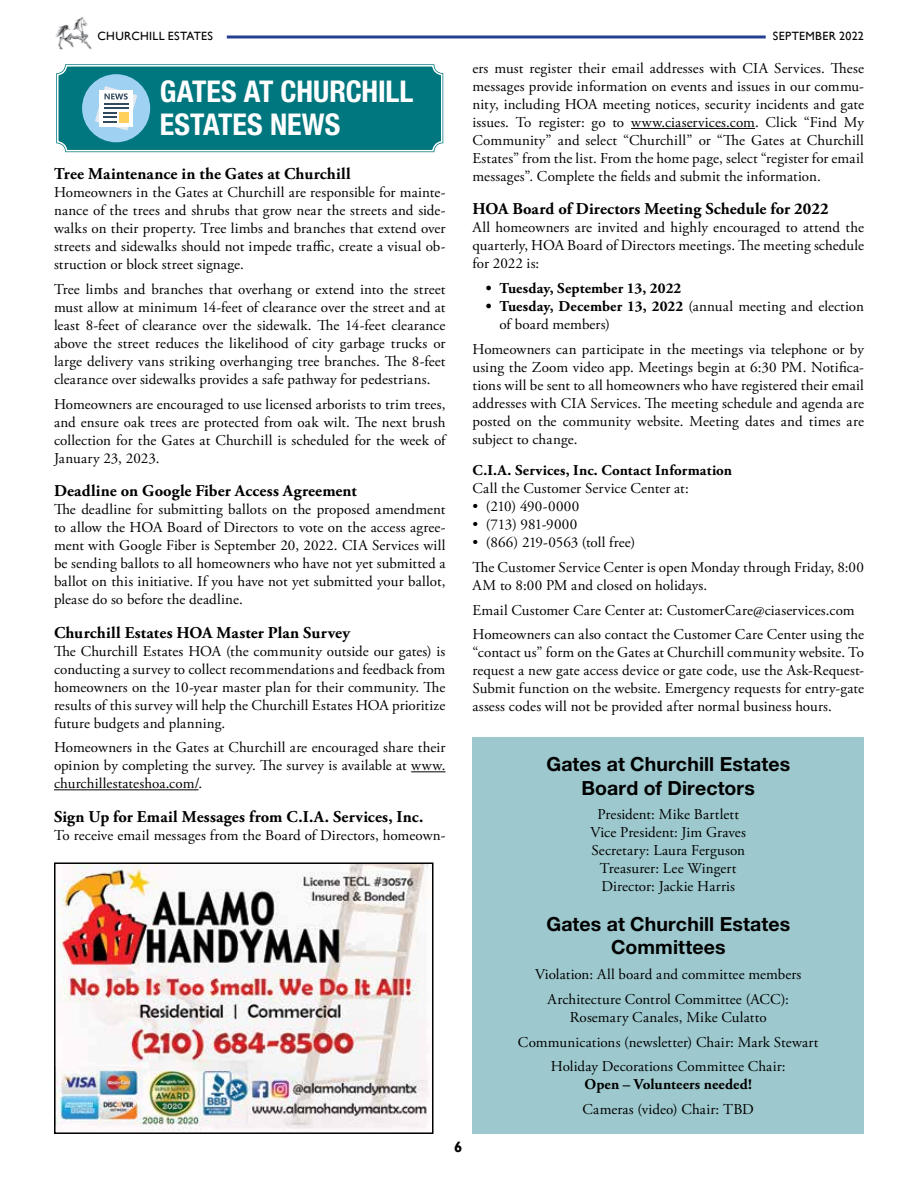
<style>
.page{position:relative;width:918px;height:1188px;background:#fff}
.page>*{position:absolute;margin:0;border:0;box-sizing:border-box;transform-origin:0 0}
.t1{font:700 condensed 30px/33px "Helvetica Neue LT Std";color:#fff}
.t2{font:700 19.5px/23.4px "Helvetica Neue LT Std";letter-spacing:.005em;color:#000;text-align:center}
.t3{font:700 16.5px "Adobe Garamond Pro";letter-spacing:.01em;color:#000}
.t4{font:15px/18px "Adobe Garamond Pro";letter-spacing:.01em;color:#000;text-align:justify}
.t5{font:700 15px "Adobe Garamond Pro";letter-spacing:.01em;color:#000}
.t6{font:700 15px "Gill Sans";color:#000}
.t7{font:12px "Gill Sans";letter-spacing:.025em;color:#000}
.s1{font-weight:700}
</style>
<div class="page">
<img style="left:57px;top:865px;width:371px;height:266px">
<div style="left:54px;top:862px;width:380px;height:272px;border:2px solid #000"></div>
<img style="left:55px;top:16px;width:37px;height:33px">
<hr style="left:227px;top:35px;width:539px;height:3px;background:#25408f">
<hr style="left:411px;top:771px;width:35px;height:1px;background:#000">
<hr style="left:54px;top:789px;width:145px;height:1px;background:#000">
<hr style="left:631px;top:128px;width:124px;height:1px;background:#000">
<div style="left:472px;top:738px;width:392px;height:396px;background:#9dc9ce"></div>
<svg style="left:56px;top:64px;width:388px;height:89px;background:#218890"></svg>
<div style="left:119px;top:112px;width:10px;height:11px;background:#ffd05b"></div>
<p class="t7" style="left:97px;top:29px;width:117px">CHURCHILL ESTATES</p>
<p class="t7" style="left:773px;top:29px;width:93px">SEPTEMBER 2022</p>
<h1 class="t1" style="left:160px;top:75px;width:255px">GATES AT CHURCHILL<br>ESTATES NEWS</h1>
<p class="t3" style="left:54px;top:165px;width:298px">Tree Maintenance in the Gates at Churchill</p>
<p class="t4" style="left:54px;top:184px;width:393px">Homeowners in the Gates at Churchill are responsible for mainte&shy;nance of the trees and shrubs that grow near the streets and side&shy;walks on their property. Tree limbs and branches that extend over streets and sidewalks should not impede traffic, create a visual ob&shy;struction or block street signage.</p>
<p class="t4" style="left:54px;top:281px;width:393px">Tree limbs and branches that overhang or extend into the street must allow at minimum 14-feet of clearance over the street and at least 8-feet of clearance over the sidewalk. The 14-feet clearance above the street reduces the likelihood of city garbage trucks or large delivery vans striking overhanging tree branches. The 8-feet clearance over sidewalks provides a safe pathway for pedestrians.</p>
<p class="t4" style="left:54px;top:396px;width:393px">Homeowners are encouraged to use licensed arborists to trim trees, and ensure oak trees are protected from oak wilt. The next brush collection for the Gates at Churchill is scheduled for the week of January 23, 2023.</p>
<p class="t3" style="left:54px;top:481px;width:304px">Deadline on Google Fiber Access Agreement</p>
<p class="t4" style="left:54px;top:501px;width:393px">The deadline for submitting ballots on the proposed amendment to allow the HOA Board of Directors to vote on the access agree&shy;ment with Google Fiber is September 20, 2022. CIA Services will be sending ballots to all homeowners who have not yet submitted a ballot on this initiative. If you have not yet submitted your ballot, please do so before the deadline.</p>
<p class="t3" style="left:54px;top:623px;width:298px">Churchill Estates HOA Master Plan Survey</p>
<p class="t4" style="left:54px;top:642px;width:393px">The Churchill Estates HOA (the community outside our gates) is conducting a survey to collect recommendations and feedback from homeowners on the 10-year master plan for their community. The results of this survey will help the Churchill Estates HOA prioritize future budgets and planning.</p>
<p class="t4" style="left:54px;top:739px;width:393px">Homeowners in the Gates at Churchill are encouraged share their opinion by completing the survey. The survey is available at www. churchillestateshoa.com/.</p>
<p class="t3" style="left:54px;top:807px;width:371px">Sign Up for Email Messages from C.I.A. Services, Inc.</p>
<p class="t4" style="left:54px;top:826px;width:393px">To receive email messages from the Board of Directors, homeown-</p>
<p class="t6" style="left:454px;top:1138px;width:10px">6</p>
<p class="t4" style="left:472px;top:60px;width:393px">ers must register their email addresses with CIA Services. These messages provide information on events and issues in our commu&shy;nity, including HOA meeting notices, security incidents and gate issues. To register: go to www.ciaservices.com. Click “Find My Community” and select “Churchill” or “The Gates at Churchill Estates” from the list. From the home page, select “register for email messages”. Complete the fields and submit the information.</p>
<p class="t3" style="left:472px;top:199px;width:358px">HOA Board of Directors Meeting Schedule for 2022</p>
<p class="t4" style="left:472px;top:219px;width:393px">All homeowners are invited and highly encouraged to attend the quarterly, HOA Board of Directors meetings. The meeting schedule for 2022 is:</p>
<p class="t5" style="left:486px;top:279px;width:197px">• Tuesday, September 13, 2022</p>
<p class="t4" style="left:499px;top:298px;width:366px;text-indent:-14px"><span class="s1">• Tuesday, December 13, 2022</span> (annual meeting and election of board members)</p>
<p class="t4" style="left:472px;top:341px;width:393px">Homeowners can participate in the meetings via telephone or by using the Zoom video app. Meetings begin at 6:30 PM. Notifica&shy;tions will be sent to all homeowners who have registered their email addresses with CIA Services. The meeting schedule and agenda are posted on the community website. Meeting dates and times are subject to change.</p>
<p class="t5" style="left:472px;top:462px;width:261px">C.I.A. Services, Inc. Contact Information</p>
<p class="t4" style="left:472px;top:480px;width:218px">Call the Customer Service Center at:</p>
<p class="t4" style="left:472px;top:498px;width:108px">• (210) 490-0000</p>
<p class="t4" style="left:472px;top:516px;width:106px">• (713) 981-9000</p>
<p class="t4" style="left:472px;top:531px;width:393px;line-height:24.8px">• (866) 219-0563 (toll free)<br>The Customer Service Center is open Monday through Friday, 8:00</p>
<p class="t4" style="left:472px;top:573px;width:393px;line-height:24.8px;text-align:left">AM to 8:00 PM and closed on holidays.<br>Email Customer Care Center at: CustomerCare@ciaservices.com<br>Homeowners can also contact the Customer Care Center using the</p>
<p class="t4" style="left:472px;top:644px;width:393px">“contact us” form on the Gates at Churchill community website. To request a new gate access device or gate code, use the Ask-Request-Submit function on the website. Emergency requests for entry-gate assess codes will not be provided after normal business hours.</p>
<h2 class="t2" style="left:546px;top:752px;width:245px">Gates at Churchill Estates<br>Board of Directors</h2>
<p class="t4" style="left:591px;top:806px;width:157px;text-align:center">President: Mike Bartlett<br>Vice President: Jim Graves<br>Secretary: Laura Ferguson<br>Treasurer: Lee Wingert<br>Director: Jackie Harris</p>
<h2 class="t2" style="left:546px;top:912px;width:245px">Gates at Churchill Estates<br>Committees</h2>
<p class="t4" style="left:535px;top:963px;width:268px;line-height:24.8px;text-align:center">Violation: All board and committee members<br>Architecture Control Committee (ACC):</p>
<p class="t4" style="left:518px;top:1005px;width:302px;line-height:24.8px;text-align:center">Rosemary Canales, Mike Culatto<br>Communications (newsletter) Chair: Mark Stewart<br>Holiday Decorations Committee Chair:</p>
<p class="t5" style="left:584px;top:1076px;width:169px">Open – Volunteers needed!</p>
<p class="t4" style="left:582px;top:1101px;width:173px">Cameras (video) Chair: TBD</p>
</div>
